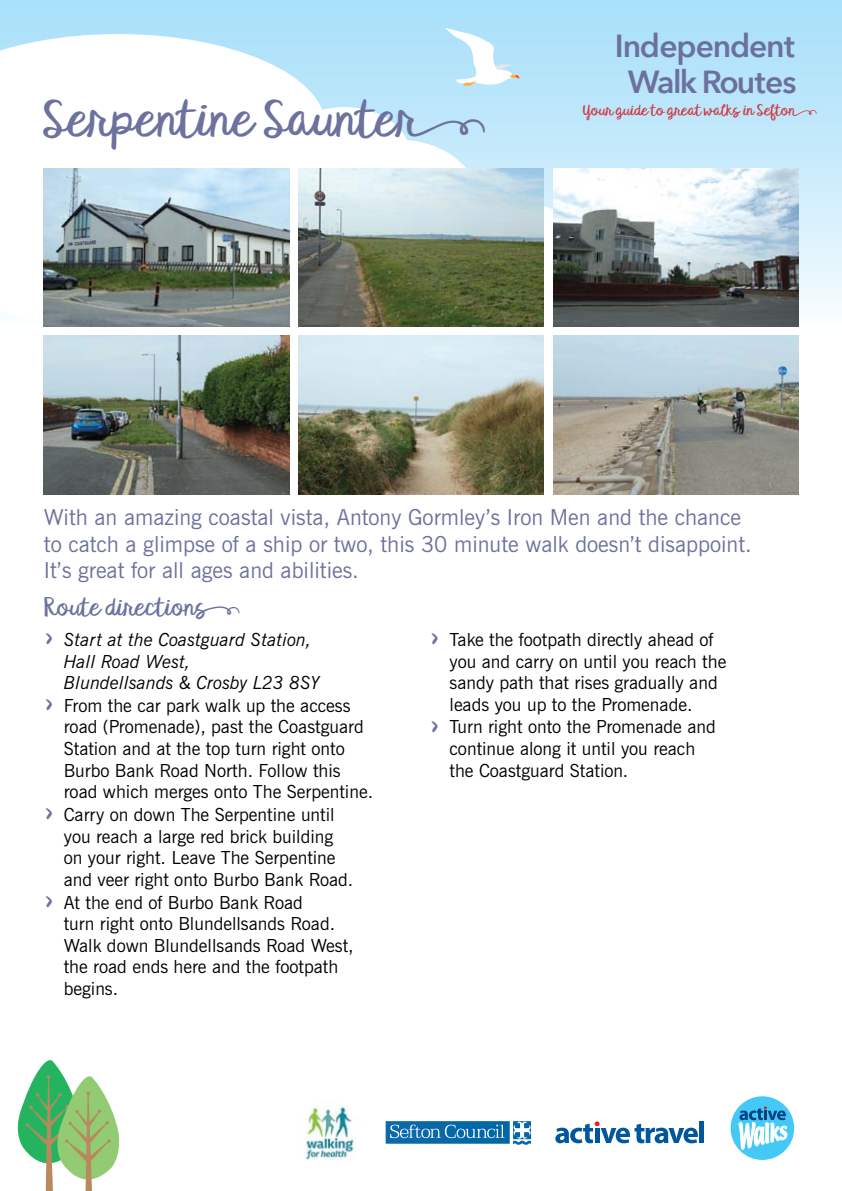
<style>
.page{position:relative;width:842px;height:1191px;background:#fff}
.page>*{position:absolute;margin:0;border:0;box-sizing:border-box;transform-origin:0 0}
.t1{font:48px "KG Satisfied Script";color:#6c719e}
.t2{font:600 31.8px/35.2px "Avenir Next";letter-spacing:-.04em;color:#6c709d;text-align:center}
.t3{font:24px "KG Satisfied Script";color:#6c719e}
.t4{font:22px/26.4px "News Gothic BT";color:#6c719e}
.t5{font:18px/21.6px "News Gothic BT";color:#000}
.t6{font:italic 18px/21.6px "News Gothic BT";color:#000}
.t7{font:14.8px "KG Satisfied Script";color:#ce3943}
.s1{font-family:"KG Satisfied Script Alt"}
</style>
<div class="page">
<div style="left:0;top:0;width:842px;height:329px;background:linear-gradient(to bottom,#a5e0fc,#f0f5f8)"></div>
<div style="left:521px;top:237px;width:161px;height:134px;background:#fff;border-radius:50%"></div>
<div style="left:411px;top:201px;width:191px;height:139px;background:#fff;border-radius:50%"></div>
<div style="left:318px;top:140px;width:164px;height:137px;background:#fff;border-radius:50%"></div>
<div style="left:279px;top:107px;width:130px;height:90px;background:#fff;border-radius:50%"></div>
<div style="left:302px;top:268px;width:221px;height:73px;background:#fff;border-radius:50%"></div>
<div style="left:135px;top:219px;width:246px;height:135px;background:#fff;border-radius:50%"></div>
<svg style="left:0;top:219px;width:44px;height:108px"></svg>
<svg style="left:0;top:34px;width:326px;height:185px"></svg>
<svg style="left:17px;top:1060px;width:103px;height:131px"></svg>
<img style="left:44px;top:168px;width:245px;height:159px">
<img style="left:44px;top:335px;width:245px;height:159px">
<img style="left:298px;top:168px;width:246px;height:159px">
<img style="left:553px;top:168px;width:245px;height:159px">
<img style="left:553px;top:335px;width:245px;height:159px">
<img style="left:298px;top:335px;width:246px;height:159px">
<div style="left:731px;top:1096px;width:63px;height:63px;background:#44c8f5;border-radius:50%"></div>
<svg style="left:738px;top:1096px;width:49px;height:64px"></svg>
<svg style="left:555px;top:1121px;width:143px;height:22px"></svg>
<div style="left:699px;top:1121px;width:5px;height:22px;background:#00579d"></div>
<svg style="left:386px;top:1121px;width:145px;height:22px"></svg>
<svg style="left:445px;top:28px;width:75px;height:58px"></svg>
<img style="left:298px;top:1100px;width:58px;height:60px">
<p class="t1" style="left:43px;top:92px;width:446px">Serpentine Saunte<span class="s1">r</span></p>
<p class="t2" style="left:615px;top:28px;width:183px">Independent<br>Walk Routes</p>
<p class="t7" style="left:583px;top:102px;width:236px">Your guide to great walks in Sefto<span class="s1">n</span></p>
<p class="t4" style="left:44px;top:504px;width:709px">With an amazing coastal vista, Antony Gormley’s Iron Men and the chance to catch a glimpse of a ship or two, this 30 minute walk doesn’t disappoint.<br>It’s great for all ages and abilities.</p>
<p class="t3" style="left:44px;top:593px;width:198px">Route direction<span class="s1">s</span></p>
<p class="t1" style="left:41px;top:613px;width:15px">&gt;</p>
<p class="t6" style="left:64px;top:628px;width:257px">Start at the Coastguard Station,<br>Hall Road West,<br>Blundellsands &amp; Crosby L23 8SY</p>
<p class="t1" style="left:41px;top:679px;width:15px">&gt;</p>
<p class="t5" style="left:64px;top:694px;width:311px">From the car park walk up the access road (Promenade), past the Coastguard Station and at the top turn right onto Burbo Bank Road North. Follow this road which merges onto The Serpentine.</p>
<p class="t1" style="left:41px;top:788px;width:15px">&gt;</p>
<p class="t5" style="left:64px;top:803px;width:291px">Carry on down The Serpentine until you reach a large red brick building on your right. Leave The Serpentine and veer right onto Burbo Bank Road.</p>
<p class="t1" style="left:41px;top:875px;width:15px">&gt;</p>
<p class="t5" style="left:64px;top:891px;width:291px">At the end of Burbo Bank Road<br>turn right onto Blundellsands Road.<br>Walk down Blundellsands Road West, the road ends here and the footpath begins.</p>
<p class="t1" style="left:427px;top:613px;width:15px">&gt;</p>
<p class="t5" style="left:449px;top:628px;width:278px">Take the footpath directly ahead of you and carry on until you reach the sandy path that rises gradually and leads you up to the Promenade.</p>
<p class="t1" style="left:427px;top:700px;width:15px">&gt;</p>
<p class="t5" style="left:449px;top:716px;width:268px">Turn right onto the Promenade and continue along it until you reach the Coastguard Station.</p>
</div>
